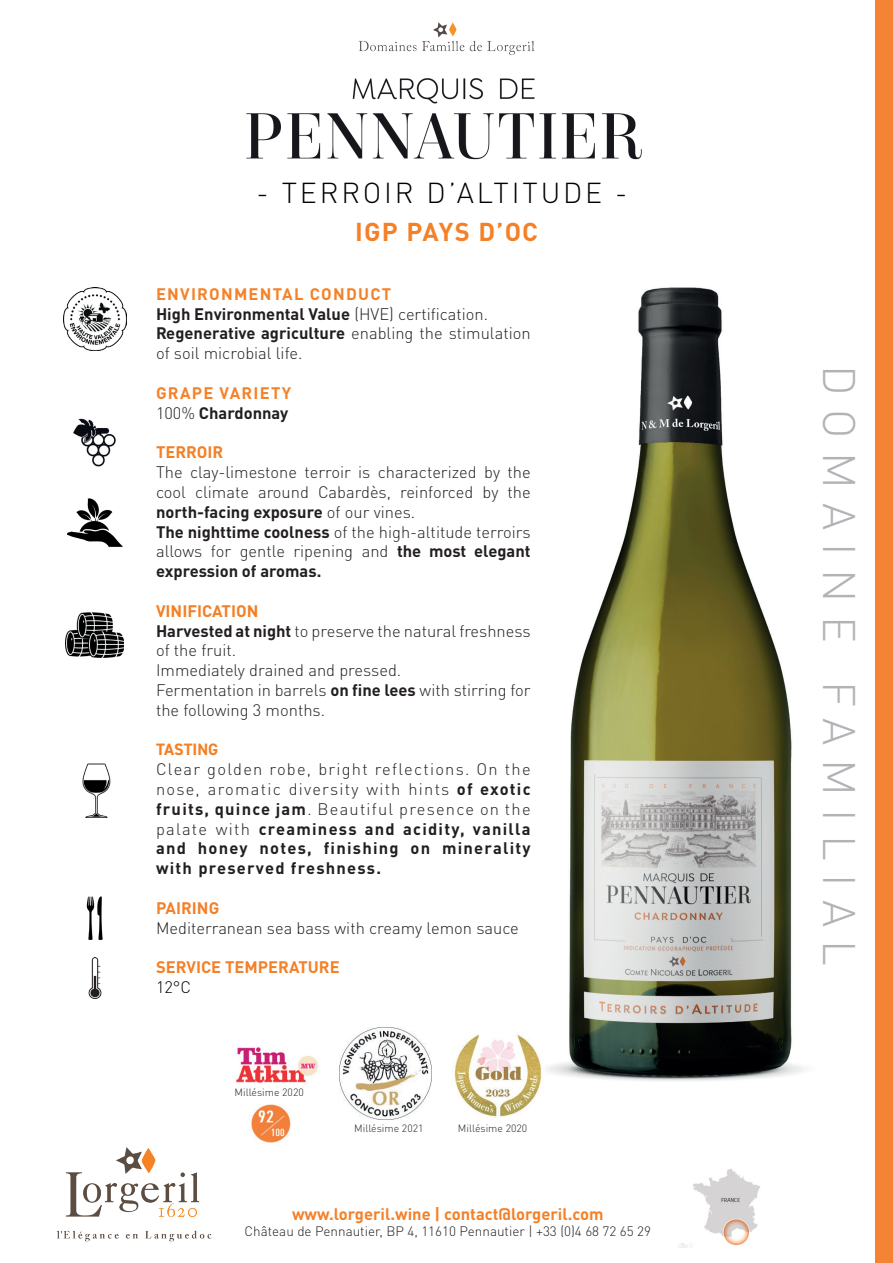
<style>
.page{position:relative;width:893px;height:1263px;background:#fff}
.page>*{position:absolute;margin:0;border:0;box-sizing:border-box;transform-origin:0 0}
.t1{font:300 45px "DINOT";letter-spacing:.3em;color:#b2b3b7}
.t2{font:300 28.5px "DINOT";letter-spacing:.1em;color:#000}
.t3{font:700 25.5px "DINOT";letter-spacing:.045em;color:#f48028}
.t4{font:300 16.5px/19.8px "DINOT";color:#231f20}
.t5{font:700 16.5px/19.8px "DINOT";letter-spacing:.075em;color:#231f20;text-align:justify}
.t6{font:700 16.5px "DINOT";color:#f48028}
.t7{font:700 16.5px/19.8px "DINOT";letter-spacing:.035em;color:#f58128}
.t8{font:700 16.5px "DINOT";color:#f37f25}
.t9{font:700 16.5px "DIN2014";color:#f37f25}
.t10{font:300 16.5px "DINOT";color:#000001}
.t11{font:300 13.5px "DINOT";color:#231f20}
.t12{font:300 10.5px "DINOT";color:#231f20}
.s1{font-weight:700;color:#f58128}
.s2{font-weight:700}
.s3{font-weight:300;color:#231f20}
.s4{color:#231f20}
.s5{font-weight:700;color:#f37f25}
.s6{font-weight:300}
</style>
<div class="page">
<div style="left:876px;top:0;width:17px;height:1263px;background:#f48334"></div>
<img style="left:358px;top:23px;width:177px;height:32px">
<img style="left:546px;top:287px;width:258px;height:794px">
<img style="left:678px;top:1169px;width:82px;height:78px">
<img style="left:57px;top:1147px;width:155px;height:95px">
<img style="left:86px;top:896px;width:17px;height:45px">
<img style="left:88px;top:957px;width:14px;height:41px">
<img style="left:82px;top:764px;width:29px;height:53px">
<img style="left:66px;top:612px;width:57px;height:46px">
<img style="left:68px;top:499px;width:54px;height:48px">
<img style="left:73px;top:418px;width:43px;height:49px">
<img style="left:63px;top:287px;width:64px;height:64px">
<img style="left:340px;top:1027px;width:92px;height:92px">
<img style="left:236px;top:1047px;width:82px;height:36px">
<img style="left:251px;top:1104px;width:40px;height:39px">
<img style="left:454px;top:1034px;width:88px;height:83px">
<img style="left:246px;top:78px;width:396px;height:82px">
<h2 class="t2" style="left:257px;top:175px;width:372px">- TERROIR D’ALTITUDE -</h2>
<h3 class="t3" style="left:355px;top:215px;width:184px">IGP PAYS D’OC</h3>
<p class="t4" style="left:156px;top:284px;width:376px"><span class="s1">ENVIRONMENTAL CONDUCT<br></span><span class="s2">High Environmental Value</span> (HVE) certification.<br><span class="s2">Regenerative agriculture</span> enabling the stimulation of soil microbial life.</p>
<p class="t7" style="left:156px;top:382px;width:137px">GRAPE VARIETY<br><span class="s3">100%</span> <span class="s4">Chardonnay</span></p>
<p class="t8" style="left:156px;top:441px;width:69px">TERROIR</p>
<p class="t4" style="left:156px;top:462px;width:376px">The clay-limestone terroir is characterized by the cool climate around Cabardès, reinforced by the <span class="s2">north-facing exposure</span> of our vines.<br><span class="s2">The nighttime coolness</span> of the high-altitude terroirs allows for gentle ripening and <span class="s2">the most elegant expression of aromas.</span></p>
<p class="t4" style="left:156px;top:601px;width:376px"><span class="s5">VINIFICATION<br></span><span class="s2">Harvested at night</span> to preserve the natural freshness of the fruit.<br>Immediately drained and pressed.<br>Fermentation in barrels <span class="s2">on fine lees</span> with stirring for the following 3 months.</p>
<p class="t9" style="left:156px;top:739px;width:64px">TASTING</p>
<p class="t5" style="left:156px;top:759px;width:376px"><span class="s6">Clear golden robe, bright reflections. On the nose, aromatic diversity with hints</span> of exotic fruits, quince jam<span class="s6">. Beautiful presence on the palate with</span> creaminess and acidity, vanilla and honey notes, finishing on minerality with preserved freshness.</p>
<p class="t6" style="left:156px;top:897px;width:65px">PAIRING</p>
<p class="t4" style="left:156px;top:917px;width:364px">Mediterranean sea bass with creamy lemon sauce</p>
<p class="t6" style="left:156px;top:956px;width:185px">SERVICE TEMPERATURE</p>
<p class="t10" style="left:156px;top:977px;width:37px">12°C</p>
<p class="t12" style="left:235px;top:1086px;width:71px">Millésime 2020</p>
<p class="t12" style="left:354px;top:1122px;width:71px">Millésime 2021</p>
<p class="t12" style="left:458px;top:1121px;width:71px">Millésime 2020</p>
<p class="t6" style="left:292px;top:1203px;width:313px">www.lorgeril.wine | contact@lorgeril.com</p>
<p class="t11" style="left:245px;top:1223px;width:408px">Château de Pennautier, BP 4, 11610 Pennautier | +33 (0)4 68 72 65 29</p>
<h1 class="t1" style="left:867px;top:365px;width:602px;rotate:90deg">DOMAINE FAMILIAL</h1>
</div>
